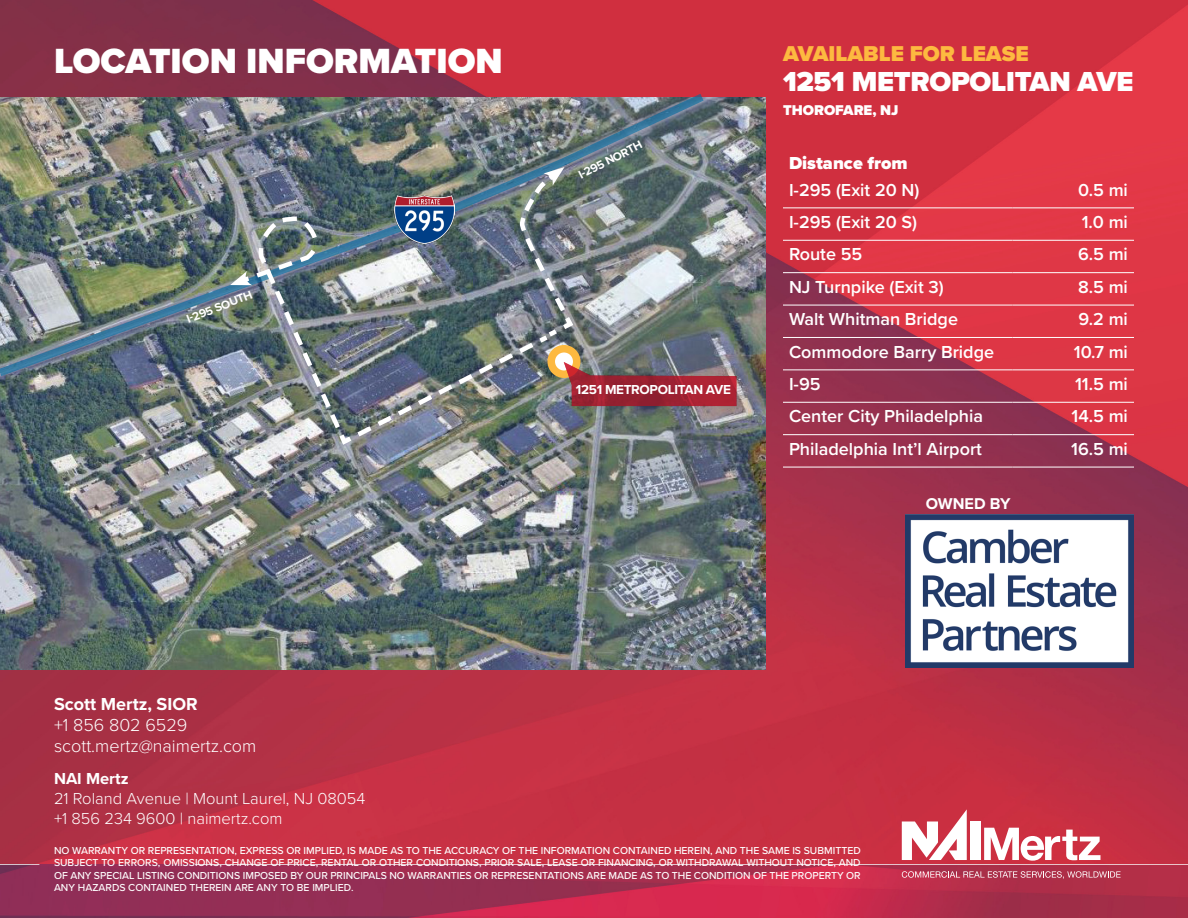
<style>
.page{position:relative;width:1188px;height:918px;background:#fff}
.page>*{position:absolute;margin:0;border:0;box-sizing:border-box;transform-origin:0 0}
.t1{font:900 36.3px "Proxima Nova";color:#fff}
.t2{font:900 28.5px "Proxima Nova";letter-spacing:-.01em;color:#fff}
.t3{font:900 22.35px "Proxima Nova";color:#fdb940}
.t4{font:600 18px "Proxima Nova";color:#fff}
.t5{font:300 18px "Proxima Nova";color:#fff}
.t6{font:700 18px "Proxima Nova";color:#fff}
.t7{font:900 18px "Proxima Nova";color:#fff}
.t8{font:300 16.5px/19.8px "Proxima Nova";color:#fff}
.t9{font:700 16.5px "Proxima Nova";color:#fff}
.t10{font:700 16.2px "Proxima Nova";color:#fff}
.t11{font:900 14.7px "Proxima Nova";color:#fff}
.t12{font:700 13.5px "Proxima Nova";letter-spacing:-.025em;color:#fff}
.t13{font:700 12px "Proxima Nova";color:#fff}
.t14{font:500 10.5px/12.6px "Proxima Nova";color:#fff;text-align:justify}
</style>
<div class="page">
<img style="left:0;top:0;width:1188px;height:918px">
<div style="left:970px;top:822px;width:10px;height:38px;background:#fff"></div>
<svg style="left:902px;top:809px;width:65px;height:51px"></svg>
<svg style="left:984px;top:828px;width:116px;height:33px"></svg>
<svg style="left:902px;top:871px;width:219px;height:8px;background:#c46276"></svg>
<img style="left:0;top:97px;width:765px;height:572px">
<hr style="left:783px;top:207px;width:229px;height:1px;background:#fff">
<hr style="left:1012px;top:207px;width:122px;height:1px;background:#fff">
<hr style="left:783px;top:240px;width:229px;height:1px;background:#fff">
<hr style="left:1012px;top:240px;width:122px;height:1px;background:#fff">
<hr style="left:783px;top:272px;width:229px;height:1px;background:#fff">
<hr style="left:1012px;top:272px;width:122px;height:1px;background:#fff">
<hr style="left:783px;top:305px;width:229px;height:1px;background:#fff">
<hr style="left:1012px;top:305px;width:122px;height:1px;background:#fff">
<hr style="left:783px;top:337px;width:229px;height:1px;background:#fff">
<hr style="left:1012px;top:337px;width:122px;height:1px;background:#fff">
<hr style="left:783px;top:369px;width:229px;height:1px;background:#fff">
<hr style="left:1012px;top:369px;width:122px;height:1px;background:#fff">
<hr style="left:783px;top:402px;width:229px;height:1px;background:#fff">
<hr style="left:1012px;top:402px;width:122px;height:1px;background:#fff">
<hr style="left:783px;top:434px;width:229px;height:1px;background:#fff">
<hr style="left:1012px;top:434px;width:122px;height:1px;background:#fff">
<hr style="left:783px;top:467px;width:229px;height:1px;background:#fff">
<hr style="left:1012px;top:467px;width:122px;height:1px;background:#fff">
<img style="left:905px;top:514px;width:229px;height:154px">
<img style="left:0;top:92px;width:705px;height:286px">
<svg style="left:236px;top:443px;width:317px;height:5px;background:#878d95"></svg>
<img style="left:230px;top:167px;width:507px;height:276px">
<p class="t1" style="left:54px;top:34px;width:450px">LOCATION INFORMATION</p>
<p class="t13" style="left:184px;top:311px;width:71px;rotate:-21deg">I-295 SOUTH</p>
<p class="t13" style="left:575px;top:167px;width:72px;rotate:-27deg">I-295 NORTH</p>
<p class="t12" style="left:576px;top:380px;width:157px">1251 METROPOLITAN AVE</p>
<p class="t3" style="left:783px;top:36px;width:247px">AVAILABLE FOR LEASE</p>
<p class="t2" style="left:783px;top:61px;width:352px">1251 METROPOLITAN AVE</p>
<p class="t11" style="left:783px;top:99px;width:117px">THOROFARE, NJ</p>
<p class="t7" style="left:789px;top:150px;width:120px">Distance from</p>
<p class="t4" style="left:789px;top:176px;width:132px">I-295 (Exit 20 N)</p>
<p class="t4" style="left:1078px;top:176px;width:51px">0.5 mi</p>
<p class="t4" style="left:789px;top:209px;width:130px">I-295 (Exit 20 S)</p>
<p class="t4" style="left:1082px;top:209px;width:48px">1.0 mi</p>
<p class="t4" style="left:789px;top:241px;width:75px">Route 55</p>
<p class="t4" style="left:1078px;top:241px;width:51px">6.5 mi</p>
<p class="t4" style="left:789px;top:273px;width:156px">NJ Turnpike (Exit 3)</p>
<p class="t4" style="left:1078px;top:273px;width:51px">8.5 mi</p>
<p class="t4" style="left:789px;top:306px;width:171px">Walt Whitman Bridge</p>
<p class="t4" style="left:1079px;top:306px;width:51px">9.2 mi</p>
<p class="t4" style="left:789px;top:338px;width:207px">Commodore Barry Bridge</p>
<p class="t4" style="left:1074px;top:338px;width:56px">10.7 mi</p>
<p class="t4" style="left:789px;top:371px;width:33px">I-95</p>
<p class="t4" style="left:1075px;top:371px;width:54px">11.5 mi</p>
<p class="t4" style="left:789px;top:403px;width:196px">Center City Philadelphia</p>
<p class="t4" style="left:1072px;top:403px;width:58px">14.5 mi</p>
<p class="t4" style="left:789px;top:435px;width:194px">Philadelphia Int’l Airport</p>
<p class="t4" style="left:1071px;top:435px;width:58px">16.5 mi</p>
<p class="t10" style="left:926px;top:491px;width:86px">OWNED BY</p>
<p class="t6" style="left:54px;top:690px;width:145px">Scott Mertz, SIOR</p>
<p class="t5" style="left:54px;top:711px;width:135px">+1 856 802 6529</p>
<p class="t5" style="left:54px;top:732px;width:204px">scott.mertz@naimertz.com</p>
<p class="t9" style="left:54px;top:766px;width:76px">NAI Mertz</p>
<p class="t8" style="left:54px;top:788px;width:313px">21 Roland Avenue | Mount Laurel, NJ 08054 +1 856 234 9600 | naimertz.com</p>
<p class="t14" style="left:54px;top:843px;width:808px">NO WARRANTY OR REPRESENTATION, EXPRESS OR IMPLIED, IS MADE AS TO THE ACCURACY OF THE INFORMATION CONTAINED HEREIN, AND THE SAME IS SUBMITTED SUBJECT TO ERRORS, OMISSIONS, CHANGE OF PRICE, RENTAL OR OTHER CONDITIONS, PRIOR SALE, LEASE OR FINANCING, OR WITHDRAWAL WITHOUT NOTICE, AND OF ANY SPECIAL LISTING CONDITIONS IMPOSED BY OUR PRINCIPALS NO WARRANTIES OR REPRESENTATIONS ARE MADE AS TO THE CONDITION OF THE PROPERTY OR ANY HAZARDS CONTAINED THEREIN ARE ANY TO BE IMPLIED.</p>
</div>
